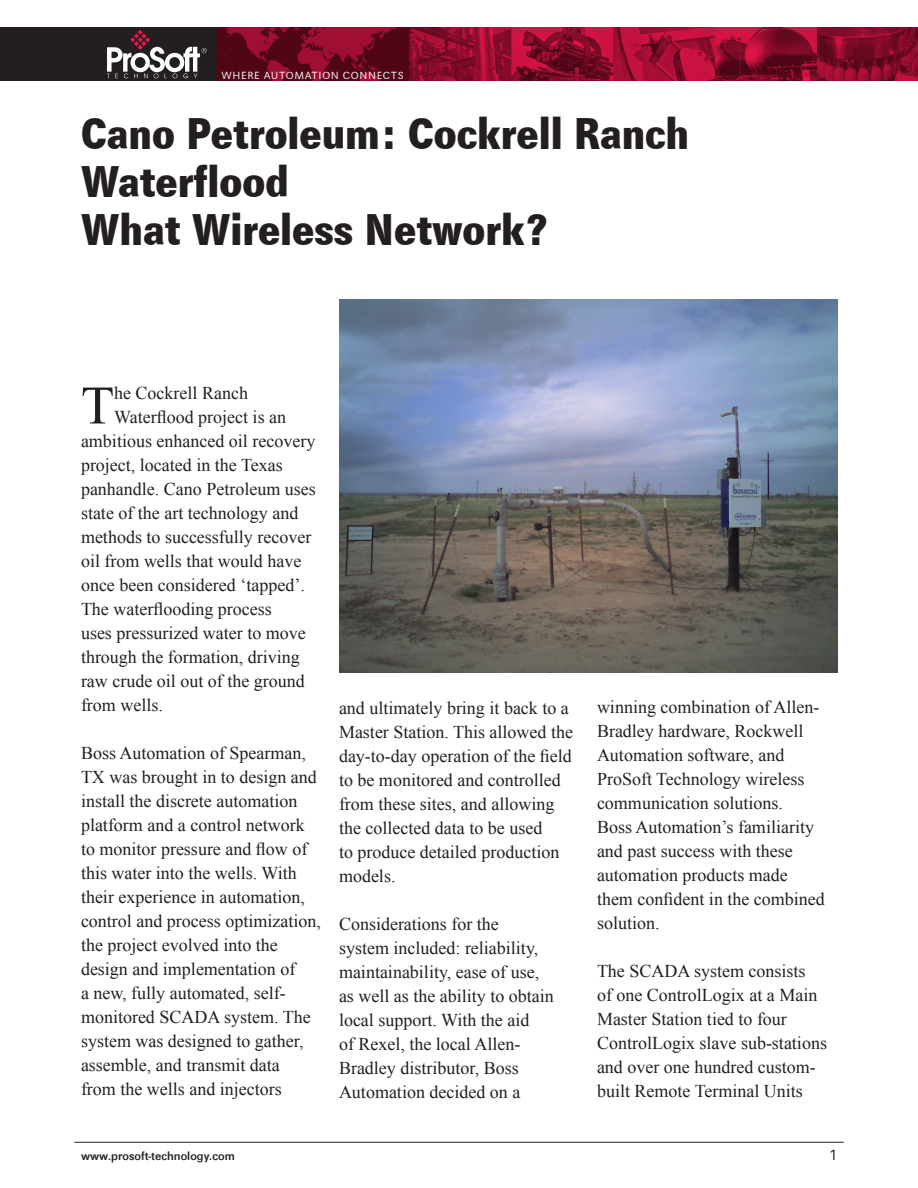
<style>
.page{position:relative;width:918px;height:1188px;background:#fff}
.page>*{position:absolute;margin:0;border:0;box-sizing:border-box;transform-origin:0 0}
.t1{font:54.3px "Times New Roman";color:#231f20}
.t2{font:700 condensed 45px/48px "Maxima EF";color:#231f20}
.t3{font:18px/24px "Times New Roman";color:#231f20}
.t4{font:300 15px "Maxima EF";color:#231f20}
.t5{font:500 12px "Maxima EF";color:#231f20}
.t6{font:300 10.5px "Maxima EF";letter-spacing:.06em;color:#fff}
</style>
<div class="page">
<div style="left:0;top:27px;width:918px;height:54px;background:#231f20"></div>
<img style="left:217px;top:27px;width:701px;height:54px">
<svg style="left:107px;top:30px;width:100px;height:48px"></svg>
<hr style="left:74px;top:1142px;width:770px;height:1px;background:#231f20">
<img style="left:339px;top:299px;width:498px;height:374px">
<p class="t6" style="left:222px;top:69px;width:184px">WHERE AUTOMATION CONNECTS</p>
<p class="t2" style="left:81px;top:111px;width:610px">Cano Petroleum: Cockrell Ranch<br>Waterflood</p>
<p class="t2" style="left:81px;top:207px;width:469px">What Wireless Network?</p>
<p class="t1" style="left:81px;top:369px;width:35px">T</p>
<p class="t3" style="left:114px;top:381px;width:135px">he Cockrell Ranch</p>
<p class="t3" style="left:114px;top:405px;width:174px">Waterflood project is an</p>
<p class="t3" style="left:81px;top:429px;width:236px">ambitious enhanced oil recovery</p>
<p class="t3" style="left:81px;top:453px;width:203px">project, located in the Texas</p>
<p class="t3" style="left:81px;top:477px;width:236px">panhandle. Cano Petroleum uses</p>
<p class="t3" style="left:81px;top:501px;width:219px">state of the art technology and</p>
<p class="t3" style="left:81px;top:525px;width:232px">methods to successfully recover</p>
<p class="t3" style="left:81px;top:549px;width:222px">oil from wells that would have</p>
<p class="t3" style="left:81px;top:573px;width:225px">once been considered ‘tapped’.</p>
<p class="t3" style="left:81px;top:597px;width:192px">The waterflooding process</p>
<p class="t3" style="left:81px;top:621px;width:226px">uses pressurized water to move</p>
<p class="t3" style="left:81px;top:645px;width:220px">through the formation, driving</p>
<p class="t3" style="left:81px;top:669px;width:225px">raw crude oil out of the ground</p>
<p class="t3" style="left:81px;top:693px;width:83px">from wells.</p>
<p class="t3" style="left:81px;top:741px;width:241px">Boss Automation of Spearman,<br>TX was brought in to design and install the discrete automation platform and a control network to monitor pressure and flow of this water into the wells. With their experience in automation, control and process optimization, the project evolved into the design and implementation of<br>a new, fully automated, self&shy;monitored SCADA system. The system was designed to gather, assemble, and transmit data<br>from the wells and injectors</p>
<p class="t3" style="left:339px;top:696px;width:236px">and ultimately bring it back to a<br>Master Station. This allowed the day-to-day operation of the field to be monitored and controlled from these sites, and allowing the collected data to be used<br>to produce detailed production models.</p>
<p class="t3" style="left:339px;top:912px;width:216px">Considerations for the<br>system included: reliability, maintainability, ease of use, as well as the ability to obtain local support. With the aid<br>of Rexel, the local Allen-<br>Bradley distributor, Boss<br>Automation decided on a</p>
<p class="t3" style="left:597px;top:695px;width:229px">winning combination of Allen-<br>Bradley hardware, Rockwell<br>Automation software, and<br>ProSoft Technology wireless communication solutions.<br>Boss Automation’s familiarity and past success with these automation products made them confident in the combined solution.</p>
<p class="t3" style="left:597px;top:959px;width:232px">The SCADA system consists<br>of one ControlLogix at a Main<br>Master Station tied to four<br>ControlLogix slave sub-stations and over one hundred custom&shy;built Remote Terminal Units</p>
<p class="t5" style="left:81px;top:1150px;width:155px">www.prosoft-technology.com</p>
<p class="t4" style="left:829px;top:1147px;width:9px">1</p>
</div>
